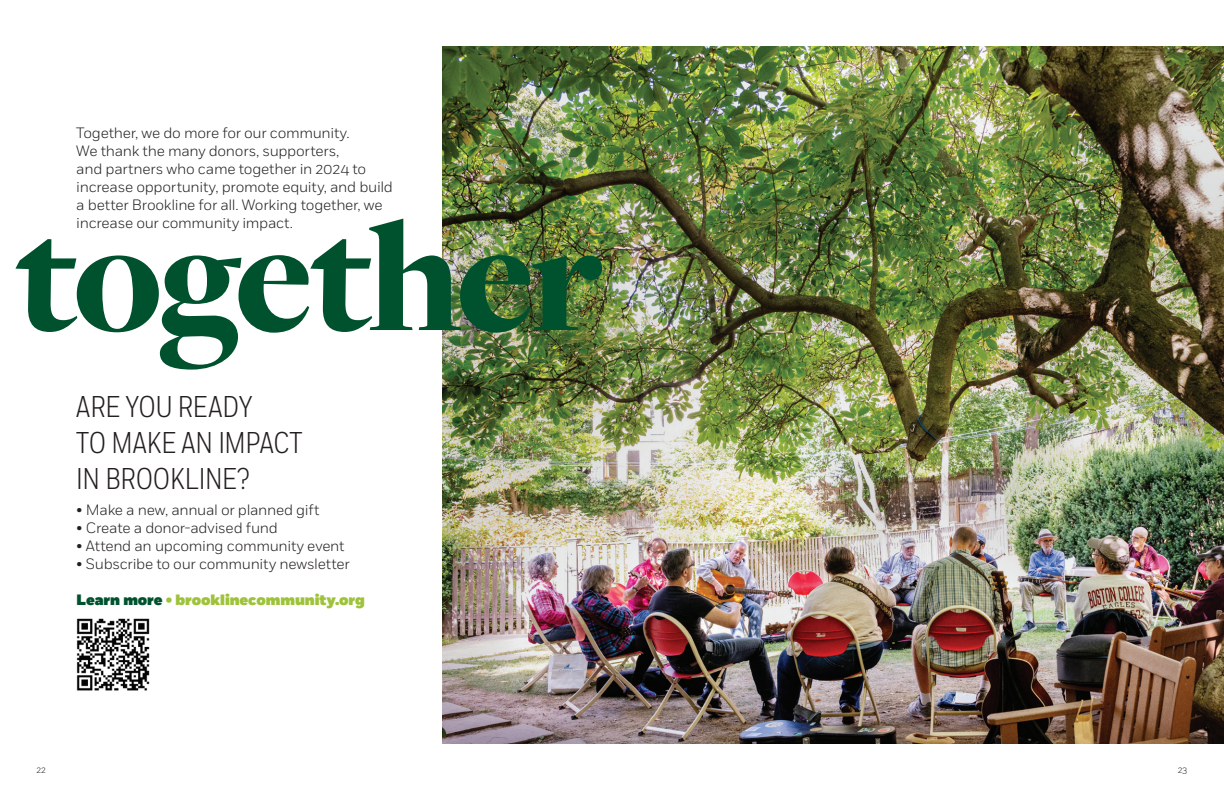
<style>
.page{position:relative;width:1224px;height:792px;background:#fff}
.page>*{position:absolute;margin:0;border:0;box-sizing:border-box;transform-origin:0 0}
.t1{font:900 164.2px "Freight Disp Pro";letter-spacing:-.03em;color:#00522e}
.t2{font:300 30px/36px "Fort Cond";letter-spacing:-.005em;color:#231f20}
.t3{font:300 15px/18px "Fort";letter-spacing:-.02em;color:#231f20}
.t4{font:900 15px "Fort";letter-spacing:-.005em;color:#9ec33a}
.t5{font:300 9px "Fort";color:#231f20}
.s1{color:#00522e}
</style>
<div class="page">
<img style="left:443px;top:46px;width:781px;height:697px">
<img style="left:76px;top:618px;width:74px;height:73px">
<p class="t3" style="left:76px;top:123px;width:318px">Together, we do more for our community.<br>We thank the many donors, supporters,<br>and partners who came together in 2024 to increase opportunity, promote equity, and build a better Brookline for all. Working together, we increase our community impact.</p>
<h1 class="t1" style="left:15px;top:169px;width:589px">together</h1>
<h2 class="t2" style="left:76px;top:388px;width:228px">ARE YOU READY<br>TO MAKE AN IMPACT<br>IN BROOKLINE?</h2>
<p class="t3" style="left:76px;top:501px;width:245px">• Make a new, annual or planned gift</p>
<p class="t3" style="left:76px;top:519px;width:203px">• Create a donor-advised fund</p>
<p class="t3" style="left:76px;top:537px;width:270px">• Attend an upcoming community event</p>
<p class="t3" style="left:76px;top:555px;width:275px">• Subscribe to our community newsletter</p>
<p class="t4" style="left:76px;top:590px;width:290px"><span class="s1">Learn more</span> • brooklinecommunity.org</p>
<p class="t5" style="left:36px;top:764px;width:11px">22</p>
<p class="t5" style="left:1178px;top:764px;width:11px">23</p>
</div>
